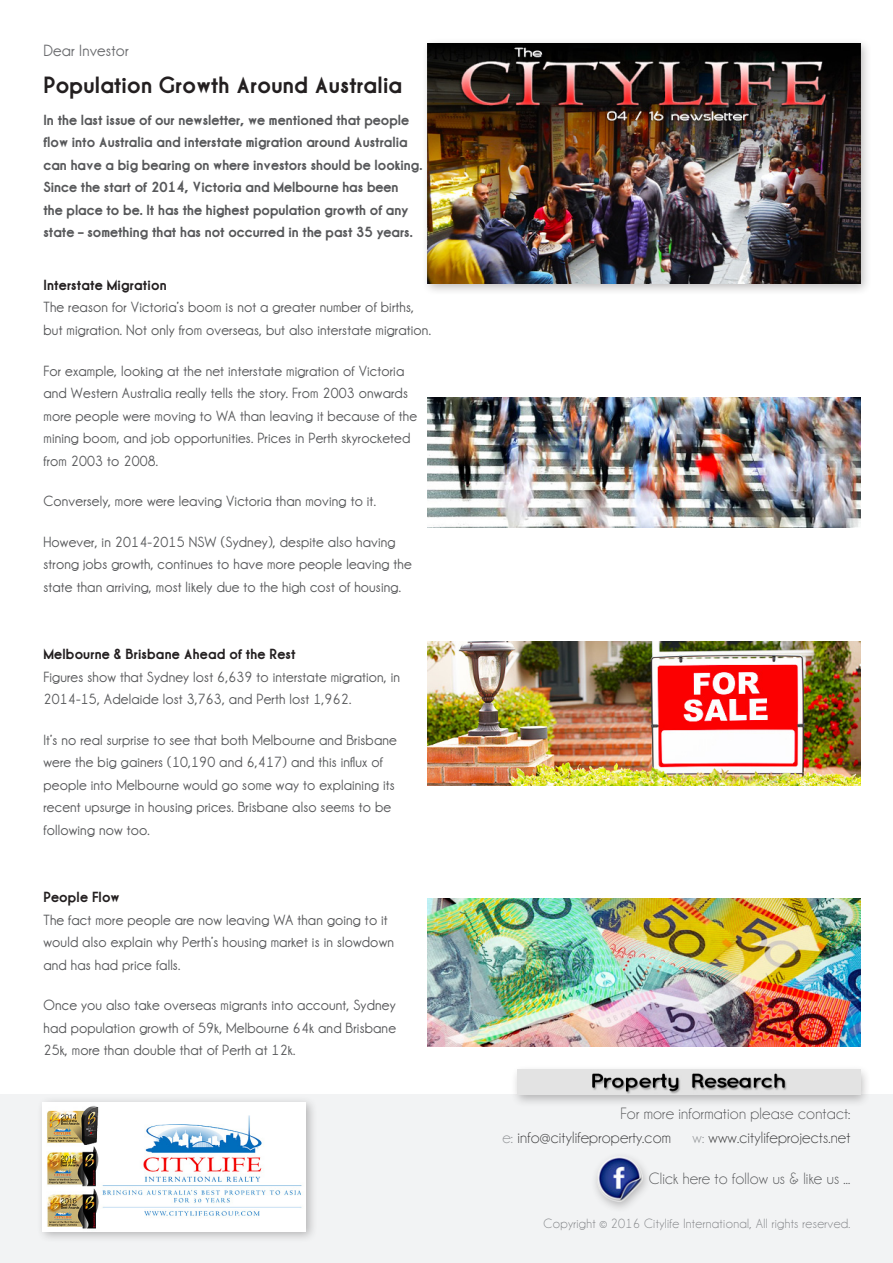
<style>
.page{position:relative;width:893px;height:1263px;background:#fff}
.page>*{position:absolute;margin:0;border:0;box-sizing:border-box;transform-origin:0 0}
.t1{font:700 24px "Champagne&Limousines Thick";letter-spacing:.01em;color:#231f20}
.t2{font:16.5px/24px "Champagne&Limousines";letter-spacing:.01em;color:#57585a}
.t3{font:16.5px "Champagne&Limousines";letter-spacing:.01em;color:#3e3e3f}
.t4{font:700 16.5px "Champagne&Limousines";letter-spacing:.01em;color:#6c6d70}
.t5{font:700 15px/22.5px "Champagne&Limousines";letter-spacing:.01em;color:#57585a}
.t6{font:700 15px/22.5px "Champagne&Limousines Thick";color:#57585a}
.t7{font:700 15px "Champagne&Limousines Thick";letter-spacing:.01em;color:#231f20}
.t8{font:13.5px "Champagne&Limousines";letter-spacing:.025em;color:#808285}
.s1{color:#939598}
.s2{color:#3e3e3f}
</style>
<div class="page">
<div style="left:0;top:1095px;width:893px;height:168px;background:#f2f3f4"></div>
<div style="left:510px;top:1064px;width:362px;height:43px;background:#231f20;opacity:.3"></div>
<img style="left:517px;top:1070px;width:343px;height:24px">
<div style="left:590px;top:1151px;width:63px;height:63px;background:#231f20;opacity:.3"></div>
<img style="left:597px;top:1156px;width:45px;height:45px">
<div style="left:422px;top:37px;width:450px;height:259px;background:#231f20;opacity:.3"></div>
<img style="left:428px;top:43px;width:432px;height:241px">
<div style="left:37px;top:1096px;width:281px;height:147px;background:#231f20;opacity:.3"></div>
<img style="left:43px;top:1102px;width:263px;height:129px">
<img style="left:428px;top:398px;width:432px;height:129px">
<img style="left:428px;top:899px;width:432px;height:147px">
<img style="left:428px;top:641px;width:432px;height:144px">
<p class="t4" style="left:43px;top:41px;width:87px">Dear Investor</p>
<h1 class="t1" style="left:43px;top:71px;width:360px">Population Growth Around Australia</h1>
<p class="t6" style="left:43px;top:109px;width:381px">In the last issue of our newsletter, we mentioned that people flow into Australia and interstate migration around Australia can have a big bearing on where investors should be looking.<br>Since the start of 2014, Victoria and Melbourne has been<br>the place to be. It has the highest population growth of any state – something that has not occurred in the past 35 years.</p>
<p class="t7" style="left:43px;top:276px;width:125px">Interstate Migration</p>
<p class="t5" style="left:43px;top:296px;width:389px">The reason for Victoria’s boom is not a greater number of births, but migration. Not only from overseas, but also interstate migration.</p>
<p class="t5" style="left:43px;top:359px;width:375px">For example, looking at the net interstate migration of Victoria and Western Australia really tells the story. From 2003 onwards more people were moving to WA than leaving it because of the mining boom, and job opportunities. Prices in Perth skyrocketed from 2003 to 2008.</p>
<p class="t5" style="left:43px;top:490px;width:334px">Conversely, more were leaving Victoria than moving to it.</p>
<p class="t5" style="left:43px;top:530px;width:370px">However, in 2014-2015 NSW (Sydney), despite also having strong jobs growth, continues to have more people leaving the state than arriving, most likely due to the high cost of housing.</p>
<p class="t7" style="left:43px;top:645px;width:254px">Melbourne &amp; Brisbane Ahead of the Rest</p>
<p class="t5" style="left:43px;top:665px;width:358px">Figures show that Sydney lost 6,639 to interstate migration, in<br>2014-15, Adelaide lost 3,763, and Perth lost 1,962.</p>
<p class="t5" style="left:43px;top:728px;width:355px">It’s no real surprise to see that both Melbourne and Brisbane were the big gainers (10,190 and 6,417) and this influx of people into Melbourne would go some way to explaining its recent upsurge in housing prices. Brisbane also seems to be following now too.</p>
<p class="t7" style="left:43px;top:888px;width:78px">People Flow</p>
<p class="t5" style="left:43px;top:908px;width:352px">The fact more people are now leaving WA than going to it would also explain why Perth’s housing market is in slowdown and has had price falls.</p>
<p class="t5" style="left:43px;top:994px;width:354px;text-align:justify">Once you also take overseas migrants into account, Sydney had population growth of 59k, Melbourne 64k and Brisbane 25k, more than double that of Perth at 12k.</p>
<p class="t2" style="left:502px;top:1101px;width:350px;text-indent:118px">For more information please contact: <span class="s1">e:</span> <span class="s2">info@citylifeproperty.com</span></p>
<p class="t3" style="left:692px;top:1128px;width:159px"><span class="s1">w:</span> www.citylifeprojects.net</p>
<p class="t2" style="left:649px;top:1167px;width:203px">Click here to follow us &amp; like us ...</p>
<p class="t8" style="left:543px;top:1215px;width:308px">Copyright © 2016 Citylife International, All rights reserved.</p>
</div>
